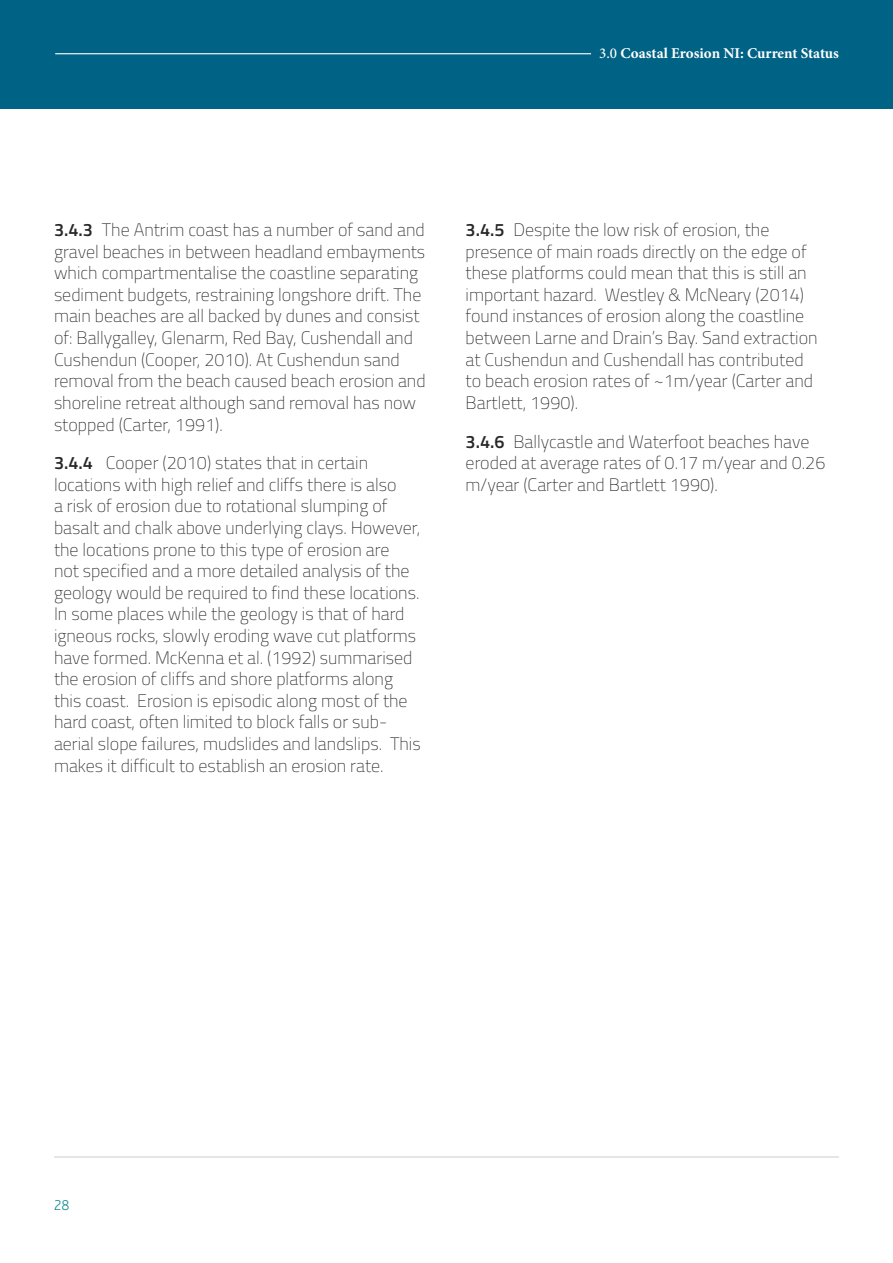
<style>
.page{position:relative;width:893px;height:1263px;background:#fff}
.page>*{position:absolute;margin:0;border:0;box-sizing:border-box;transform-origin:0 0}
.BODY_numbering{font:200 18px/21.6px "Cairo";color:#292829}
.t1{font:700 15px "Minion Pro";color:#fff}
.t2{font:200 15px "Bliss 2";color:#008486}
.s1{font-weight:500}
.s2{font-weight:600}
</style>
<div class="page">
<hr style="left:54px;top:1156px;width:785px;height:1px;background:#d1d3d4">
<div style="left:0;top:0;width:893px;height:108px;background:#006385"></div>
<hr style="left:55px;top:53px;width:536px;height:1px;background:#fff">
<p class="t1" style="left:599px;top:42px;width:241px"><span class="s1">3.0</span> Coastal Erosion NI: Current Status</p>
<p class="BODY_numbering" style="left:54px;top:219px;width:373px"><span class="s2">3.4.3</span> The Antrim coast has a number of sand and gravel beaches in between headland embayments which compartmentalise the coastline separating sediment budgets, restraining longshore drift. The main beaches are all backed by dunes and consist of: Ballygalley, Glenarm, Red Bay, Cushendall and Cushendun (Cooper, 2010). At Cushendun sand removal from the beach caused beach erosion and shoreline retreat although sand removal has now stopped (Carter, 1991).</p>
<p class="BODY_numbering" style="left:54px;top:452px;width:368px"><span class="s2">3.4.4</span> Cooper (2010) states that in certain locations with high relief and cliffs there is also<br>a risk of erosion due to rotational slumping of basalt and chalk above underlying clays. However, the locations prone to this type of erosion are<br>not specified and a more detailed analysis of the geology would be required to find these locations.<br>In some places while the geology is that of hard igneous rocks, slowly eroding wave cut platforms have formed. McKenna et al. (1992) summarised the erosion of cliffs and shore platforms along this coast. Erosion is episodic along most of the hard coast, often limited to block falls or sub&shy;aerial slope failures, mudslides and landslips. This makes it difficult to establish an erosion rate.</p>
<p class="BODY_numbering" style="left:466px;top:219px;width:354px"><span class="s2">3.4.5</span> Despite the low risk of erosion, the presence of main roads directly on the edge of these platforms could mean that this is still an important hazard. Westley &amp; McNeary (2014) found instances of erosion along the coastline between Larne and Drain’s Bay. Sand extraction at Cushendun and Cushendall has contributed to beach erosion rates of ~1m/year (Carter and Bartlett, 1990).</p>
<p class="BODY_numbering" style="left:466px;top:430px;width:361px"><span class="s2">3.4.6</span> Ballycastle and Waterfoot beaches have eroded at average rates of 0.17 m/year and 0.26 m/year (Carter and Bartlett 1990).</p>
<p class="t2" style="left:54px;top:1195px;width:17px">28</p>
</div>
